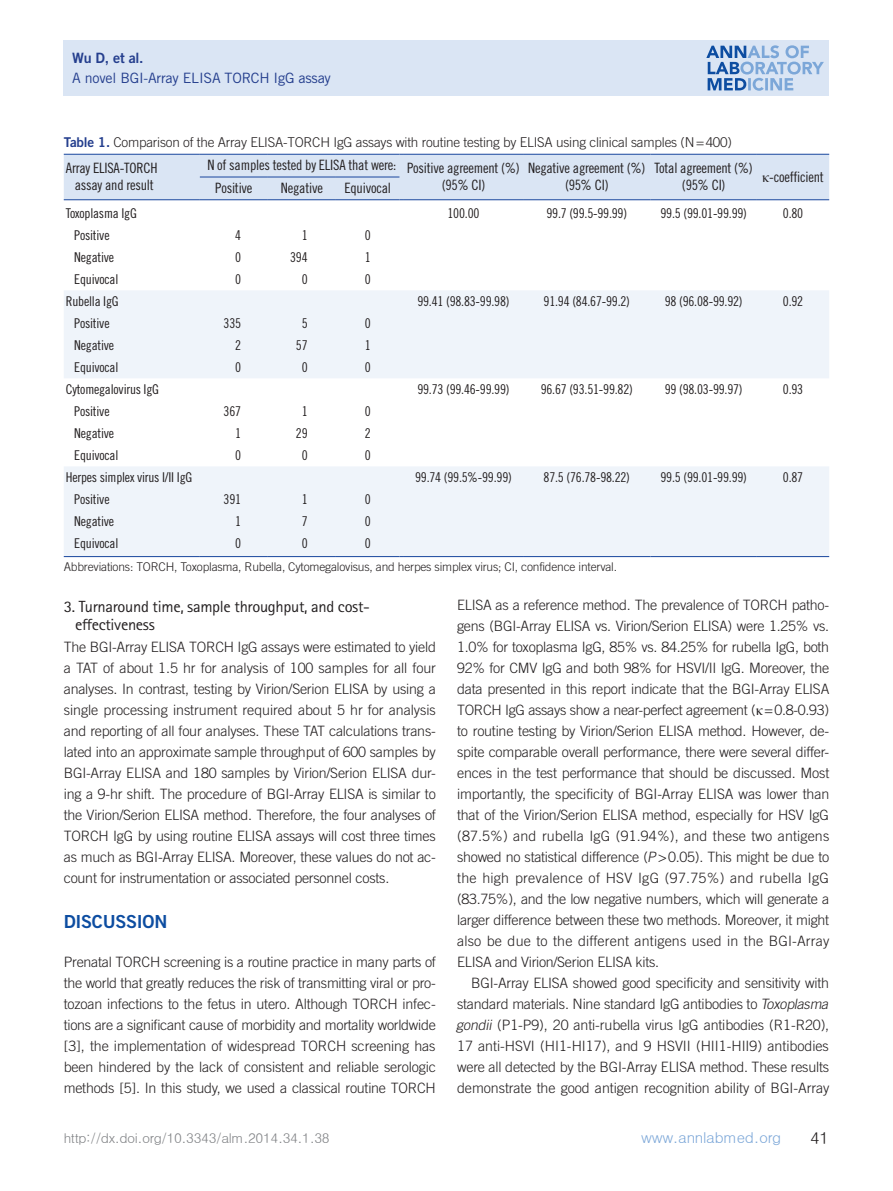
<style>
.page{position:relative;width:893px;height:1191px;background:#fff}
.page>*{position:absolute;margin:0;border:0;box-sizing:border-box;transform-origin:0 0}
.본문대제목{font:18px "Trade Gothic LT Std Bd 2";letter-spacing:-.015em;color:#0d4da1}
.t1{font:16.5px "Dotum";color:#231f20}
.본문중제목{font:16.2px/18.1px "Rotis Sans Serif Std";letter-spacing:-.02em;color:#231f20}
.t2{font:15px "Dotum";letter-spacing:-.02em;color:#7ca7d8}
.본문{font:300 14.25px/21px "Trade Gothic LT Std";letter-spacing:-.015em;color:#231f20;text-align:justify}
.표머리글{font:14.25px "Trade Gothic LT Std Cn 18";letter-spacing:-.015em;color:#231f20}
.t3{font:14.25px "Trade Gothic LT Std";letter-spacing:-.015em;color:#253f8e}
.t4{font:14.25px "Trade Gothic LT Std Bd 2";color:#253f8e}
.표본문{font:13.5px "Trade Gothic LT Std Cn 18";letter-spacing:-.015em;color:#231f20}
.표제목_그림설명{font:300 13.5px "Trade Gothic LT Std";letter-spacing:-.015em;color:#231f20}
.t5{font:13.5px "Dotum";letter-spacing:-.03em;color:#808285}
.표_그림_주석{font:300 12px "Trade Gothic LT Std";letter-spacing:-.015em;color:#231f20}
.s1{font-family:"Trade Gothic LT Std Bd 2";font-weight:400;color:#253f8e}
.s2{font-family:"Times New Roman"}
.s3{font-family:"Times New Roman";font-weight:400}
.s4{font-style:italic}
</style>
<div class="page">
<div style="left:64px;top:40px;width:765px;height:56px;background:#dae5f4"></div>
<svg style="left:706px;top:45px;width:118px;height:46px"></svg>
<svg style="left:64px;top:290px;width:765px;height:266px;fill:#eff4fa"></svg>
<hr style="left:64px;top:556px;width:136px;height:1px;background:#18469d">
<hr style="left:200px;top:556px;width:68px;height:1px;background:#18469d">
<hr style="left:268px;top:556px;width:68px;height:1px;background:#18469d">
<hr style="left:336px;top:556px;width:63px;height:1px;background:#18469d">
<hr style="left:404px;top:556px;width:119px;height:1px;background:#18469d">
<hr style="left:523px;top:556px;width:128px;height:1px;background:#18469d">
<hr style="left:651px;top:556px;width:106px;height:1px;background:#18469d">
<hr style="left:757px;top:556px;width:72px;height:1px;background:#18469d">
<div style="left:64px;top:154px;width:765px;height:46px;background:#dae5f4"></div>
<p class="t4" style="left:72px;top:49px;width:73px">Wu D, et al.</p>
<p class="t3" style="left:72px;top:69px;width:260px">A novel BGI-Array ELISA TORCH IgG assay</p>
<p class="표제목_그림설명" style="left:64px;top:134px;width:670px"><span class="s1">Table 1.</span> Comparison of the Array ELISA-TORCH IgG assays with routine testing by ELISA using clinical samples (N=400)</p>
<p class="표머리글" style="left:66px;top:160px;width:93px">Array ELISA-TORCH</p>
<p class="표머리글" style="left:75px;top:177px;width:81px">assay and result</p>
<p class="표머리글" style="left:207px;top:157px;width:190px">N of samples tested by ELISA that were:</p>
<p class="표머리글" style="left:407px;top:160px;width:114px">Positive agreement (%)</p>
<p class="표머리글" style="left:442px;top:177px;width:45px">(95% CI)</p>
<p class="표머리글" style="left:528px;top:160px;width:119px">Negative agreement (%)</p>
<p class="표머리글" style="left:565px;top:177px;width:45px">(95% CI)</p>
<p class="표머리글" style="left:655px;top:160px;width:100px">Total agreement (%)</p>
<p class="표머리글" style="left:682px;top:177px;width:45px">(95% CI)</p>
<p class="표머리글" style="left:215px;top:179px;width:39px">Positive</p>
<p class="표머리글" style="left:281px;top:179px;width:44px">Negative</p>
<p class="표머리글" style="left:344px;top:179px;width:48px">Equivocal</p>
<p class="표머리글" style="left:762px;top:168px;width:63px"><span class="s2">κ</span>-coefficient</p>
<p class="표본문" style="left:66px;top:205px;width:72px">Toxoplasma IgG</p>
<p class="표본문" style="left:447px;top:205px;width:33px">100.00</p>
<p class="표본문" style="left:546px;top:205px;width:82px">99.7 (99.5-99.99)</p>
<p class="표본문" style="left:660px;top:205px;width:88px">99.5 (99.01-99.99)</p>
<p class="표본문" style="left:783px;top:205px;width:22px">0.80</p>
<p class="표본문" style="left:74px;top:227px;width:37px">Positive</p>
<p class="표본문" style="left:235px;top:227px;width:7px">4</p>
<p class="표본문" style="left:302px;top:227px;width:7px">1</p>
<p class="표본문" style="left:365px;top:227px;width:7px">0</p>
<p class="표본문" style="left:74px;top:249px;width:41px">Negative</p>
<p class="표본문" style="left:235px;top:249px;width:7px">0</p>
<p class="표본문" style="left:290px;top:249px;width:19px">394</p>
<p class="표본문" style="left:365px;top:249px;width:7px">1</p>
<p class="표본문" style="left:74px;top:271px;width:46px">Equivocal</p>
<p class="표본문" style="left:235px;top:271px;width:7px">0</p>
<p class="표본문" style="left:302px;top:271px;width:7px">0</p>
<p class="표본문" style="left:365px;top:271px;width:7px">0</p>
<p class="표본문" style="left:66px;top:293px;width:54px">Rubella IgG</p>
<p class="표본문" style="left:417px;top:293px;width:94px">99.41 (98.83-99.98)</p>
<p class="표본문" style="left:544px;top:293px;width:88px">91.94 (84.67-99.2)</p>
<p class="표본문" style="left:665px;top:293px;width:79px">98 (96.08-99.92)</p>
<p class="표본문" style="left:783px;top:293px;width:22px">0.92</p>
<p class="표본문" style="left:74px;top:315px;width:37px">Positive</p>
<p class="표본문" style="left:224px;top:315px;width:19px">335</p>
<p class="표본문" style="left:302px;top:315px;width:7px">5</p>
<p class="표본문" style="left:365px;top:315px;width:7px">0</p>
<p class="표본문" style="left:74px;top:337px;width:41px">Negative</p>
<p class="표본문" style="left:235px;top:337px;width:7px">2</p>
<p class="표본문" style="left:296px;top:337px;width:13px">57</p>
<p class="표본문" style="left:365px;top:337px;width:7px">1</p>
<p class="표본문" style="left:74px;top:359px;width:46px">Equivocal</p>
<p class="표본문" style="left:235px;top:359px;width:7px">0</p>
<p class="표본문" style="left:302px;top:359px;width:7px">0</p>
<p class="표본문" style="left:365px;top:359px;width:7px">0</p>
<p class="표본문" style="left:66px;top:381px;width:95px">Cytomegalovirus IgG</p>
<p class="표본문" style="left:417px;top:381px;width:94px">99.73 (99.46-99.99)</p>
<p class="표본문" style="left:541px;top:381px;width:94px">96.67 (93.51-99.82)</p>
<p class="표본문" style="left:665px;top:381px;width:79px">99 (98.03-99.97)</p>
<p class="표본문" style="left:783px;top:381px;width:22px">0.93</p>
<p class="표본문" style="left:74px;top:403px;width:37px">Positive</p>
<p class="표본문" style="left:224px;top:403px;width:19px">367</p>
<p class="표본문" style="left:302px;top:403px;width:7px">1</p>
<p class="표본문" style="left:365px;top:403px;width:7px">0</p>
<p class="표본문" style="left:74px;top:425px;width:41px">Negative</p>
<p class="표본문" style="left:235px;top:425px;width:7px">1</p>
<p class="표본문" style="left:296px;top:425px;width:13px">29</p>
<p class="표본문" style="left:365px;top:425px;width:7px">2</p>
<p class="표본문" style="left:74px;top:447px;width:46px">Equivocal</p>
<p class="표본문" style="left:235px;top:447px;width:7px">0</p>
<p class="표본문" style="left:302px;top:447px;width:7px">0</p>
<p class="표본문" style="left:365px;top:447px;width:7px">0</p>
<p class="표본문" style="left:66px;top:469px;width:128px">Herpes simplex virus I/II IgG</p>
<p class="표본문" style="left:415px;top:469px;width:98px">99.74 (99.5%-99.99)</p>
<p class="표본문" style="left:544px;top:469px;width:88px">87.5 (76.78-98.22)</p>
<p class="표본문" style="left:660px;top:469px;width:88px">99.5 (99.01-99.99)</p>
<p class="표본문" style="left:783px;top:469px;width:22px">0.87</p>
<p class="표본문" style="left:74px;top:491px;width:37px">Positive</p>
<p class="표본문" style="left:224px;top:491px;width:19px">391</p>
<p class="표본문" style="left:302px;top:491px;width:7px">1</p>
<p class="표본문" style="left:365px;top:491px;width:7px">0</p>
<p class="표본문" style="left:74px;top:513px;width:41px">Negative</p>
<p class="표본문" style="left:235px;top:513px;width:7px">1</p>
<p class="표본문" style="left:302px;top:513px;width:7px">7</p>
<p class="표본문" style="left:365px;top:513px;width:7px">0</p>
<p class="표본문" style="left:74px;top:535px;width:46px">Equivocal</p>
<p class="표본문" style="left:235px;top:535px;width:7px">0</p>
<p class="표본문" style="left:302px;top:535px;width:7px">0</p>
<p class="표본문" style="left:365px;top:535px;width:7px">0</p>
<p class="표_그림_주석" style="left:64px;top:560px;width:555px">Abbreviations: TORCH, Toxoplasma, Rubella, Cytomegalovisus, and herpes simplex virus; CI, confidence interval.</p>
<p class="본문중제목" style="left:75px;top:597px;width:296px;text-indent:-11px">3. Turnaround time, sample throughput, and cost&shy;effectiveness</p>
<p class="본문" style="left:64px;top:636px;width:374px">The BGI-Array ELISA TORCH IgG assays were estimated to yield a TAT of about 1.5 hr for analysis of 100 samples for all four analyses. In contrast, testing by Virion/Serion ELISA by using a single processing instrument required about 5 hr for analysis and reporting of all four analyses. These TAT calculations trans&shy;lated into an approximate sample throughput of 600 samples by BGI-Array ELISA and 180 samples by Virion/Serion ELISA dur&shy;ing a 9-hr shift. The procedure of BGI-Array ELISA is similar to the Virion/Serion ELISA method. Therefore, the four analyses of TORCH IgG by using routine ELISA assays will cost three times as much as BGI-Array ELISA. Moreover, these values do not ac&shy;count for instrumentation or associated personnel costs.</p>
<p class="본문대제목" style="left:64px;top:910px;width:105px">DISCUSSION</p>
<p class="본문" style="left:64px;top:951px;width:374px">Prenatal TORCH screening is a routine practice in many parts of the world that greatly reduces the risk of transmitting viral or pro&shy;tozoan infections to the fetus in utero. Although TORCH infec&shy;tions are a significant cause of morbidity and mortality worldwide [3], the implementation of widespread TORCH screening has been hindered by the lack of consistent and reliable serologic methods [5]. In this study, we used a classical routine TORCH</p>
<p class="본문" style="left:457px;top:594px;width:374px">ELISA as a reference method. The prevalence of TORCH patho&shy;gens (BGI-Array ELISA vs. Virion/Serion ELISA) were 1.25% vs.<br>1.0% for toxoplasma IgG, 85% vs. 84.25% for rubella IgG, both 92% for CMV IgG and both 98% for HSVI/II IgG. Moreover, the data presented in this report indicate that the BGI-Array ELISA TORCH IgG assays show a near-perfect agreement (<span class="s3">κ</span>=0.8-0.93) to routine testing by Virion/Serion ELISA method. However, de&shy;spite comparable overall performance, there were several differ&shy;ences in the test performance that should be discussed. Most importantly, the specificity of BGI-Array ELISA was lower than that of the Virion/Serion ELISA method, especially for HSV IgG (87.5%) and rubella IgG (91.94%), and these two antigens showed no statistical difference (<span class="s4">P</span>&gt;0.05). This might be due to the high prevalence of HSV IgG (97.75%) and rubella IgG (83.75%), and the low negative numbers, which will generate a larger difference between these two methods. Moreover, it might also be due to the different antigens used in the BGI-Array ELISA and Virion/Serion ELISA kits.</p>
<p class="본문" style="left:456px;top:972px;width:376px;text-align:left;text-indent:15px">BGI-Array ELISA showed good specificity and sensitivity with standard materials. Nine standard IgG antibodies to <span class="s4">Toxoplasma gondii</span> (P1-P9), 20 anti-rubella virus IgG antibodies (R1-R20), 17 anti-HSVI (HI1-HI17), and 9 HSVII (HII1-HII9) antibodies were all detected by the BGI-Array ELISA method. These results demonstrate the good antigen recognition ability of BGI-Array</p>
<p class="t5" style="left:64px;top:1131px;width:267px">http://dx.doi.org/10.3343/alm.2014.34.1.38</p>
<p class="t2" style="left:641px;top:1130px;width:142px">www.annlabmed.org</p>
<p class="t1" style="left:810px;top:1129px;width:20px">41</p>
</div>
